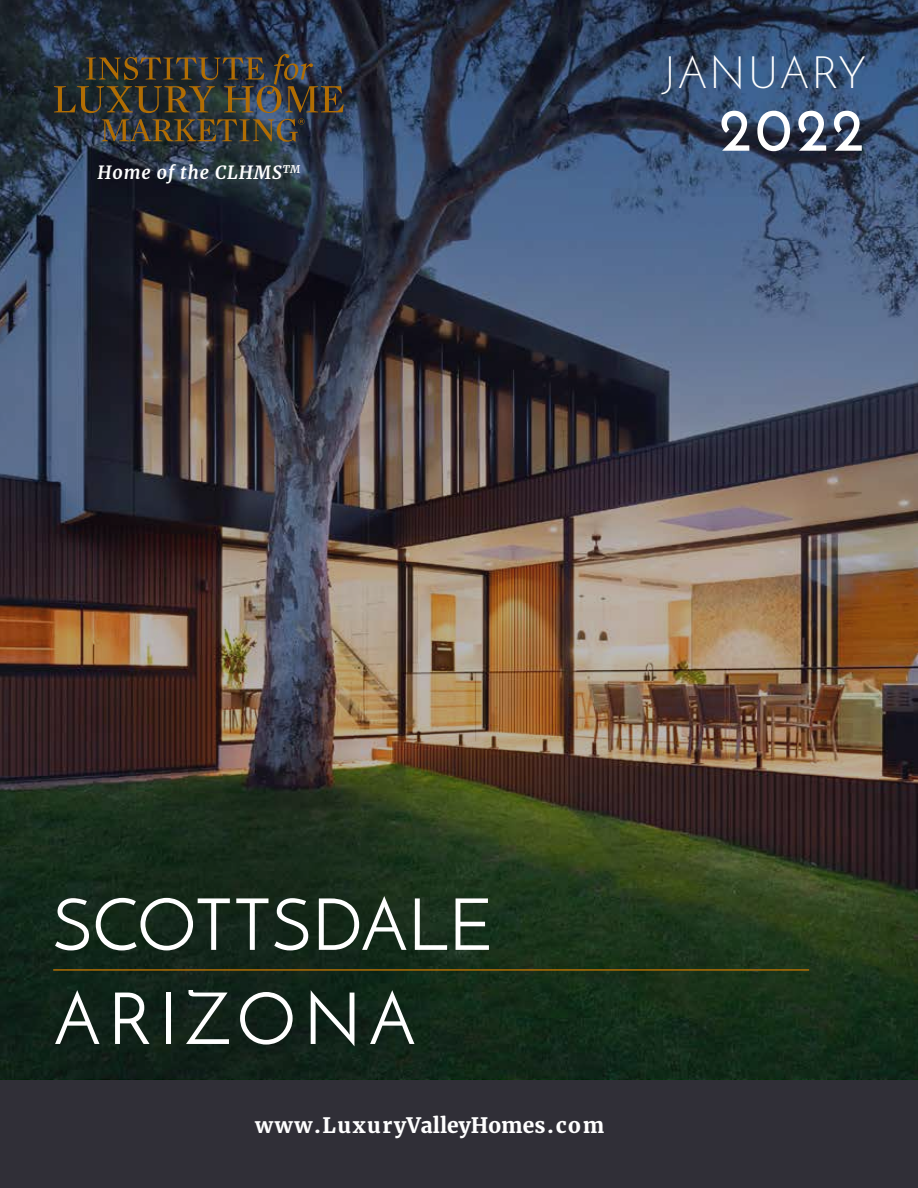
<style>
.page{position:relative;width:918px;height:1188px;background:#fff}
.page>*{position:absolute;margin:0;border:0;box-sizing:border-box;transform-origin:0 0}
.t1{font:72px/94.1px "Josefin Sans";color:#fff}
.t2{font:600 60px "Josefin Sans";color:#fff}
.t3{font:300 45px "Josefin Sans";letter-spacing:.05em;color:#fff}
.t4{font:700 21px "Merriweather";color:#fff}
.t5{font:italic 700 18px "Merriweather";letter-spacing:.05em;color:#fff}
</style>
<div class="page">
<img style="left:0;top:0;width:918px;height:1079px">
<div style="left:0;top:1080px;width:918px;height:108px;background:#302f37"></div>
<hr style="left:53px;top:969px;width:756px;height:2px;background:#b16d03">
<svg style="left:54px;top:54px;width:290px;height:88px"></svg>
<p class="t5" style="left:98px;top:161px;width:204px">Home of the CLHMS<sup>TM</sup></p>
<h3 class="t3" style="left:664px;top:45px;width:204px">JANUARY</h3>
<h2 class="t2" style="left:719px;top:92px;width:147px">2022</h2>
<h1 class="t1" style="left:53px;top:877px;width:441px">SCOTTSDALE<br>ARIZONA</h1>
<p class="t4" style="left:255px;top:1112px;width:351px">www.LuxuryValleyHomes.com</p>
</div>
